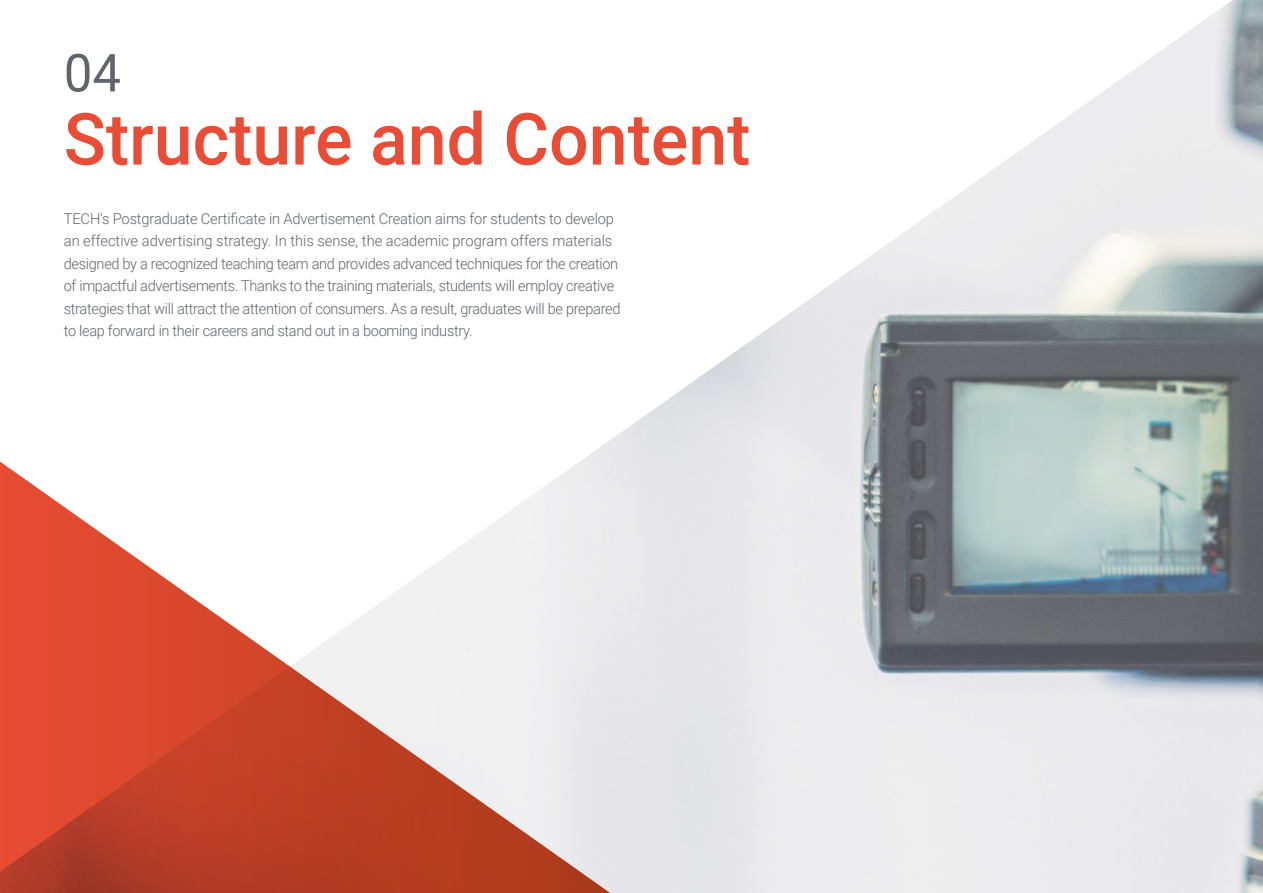
<style>
.page{position:relative;width:1263px;height:893px;background:#fff}
.page>*{position:absolute;margin:0;border:0;box-sizing:border-box;transform-origin:0 0}
.t1{font:500 72px "Roboto";color:#e94d35}
.t2{font:52.5px "Roboto";color:#61646a}
.t3{font:300 15px/22.5px "Roboto";letter-spacing:-.02em;color:#61646a}
</style>
<div class="page">
<img style="left:602px;top:0;width:661px;height:893px">
<svg style="left:0;top:446px;width:640px;height:447px"></svg>
<h2 class="t2" style="left:64px;top:36px;width:59px">04</h2>
<h1 class="t1" style="left:64px;top:89px;width:688px">Structure and Content</h1>
<p class="t3" style="left:64px;top:207px;width:558px">TECH's Postgraduate Certificate in Advertisement Creation aims for students to develop an effective advertising strategy. In this sense, the academic program offers materials designed by a recognized teaching team and provides advanced techniques for the creation of impactful advertisements. Thanks to the training materials, students will employ creative strategies that will attract the attention of consumers. As a result, graduates will be prepared to leap forward in their careers and stand out in a booming industry.</p>
</div>
